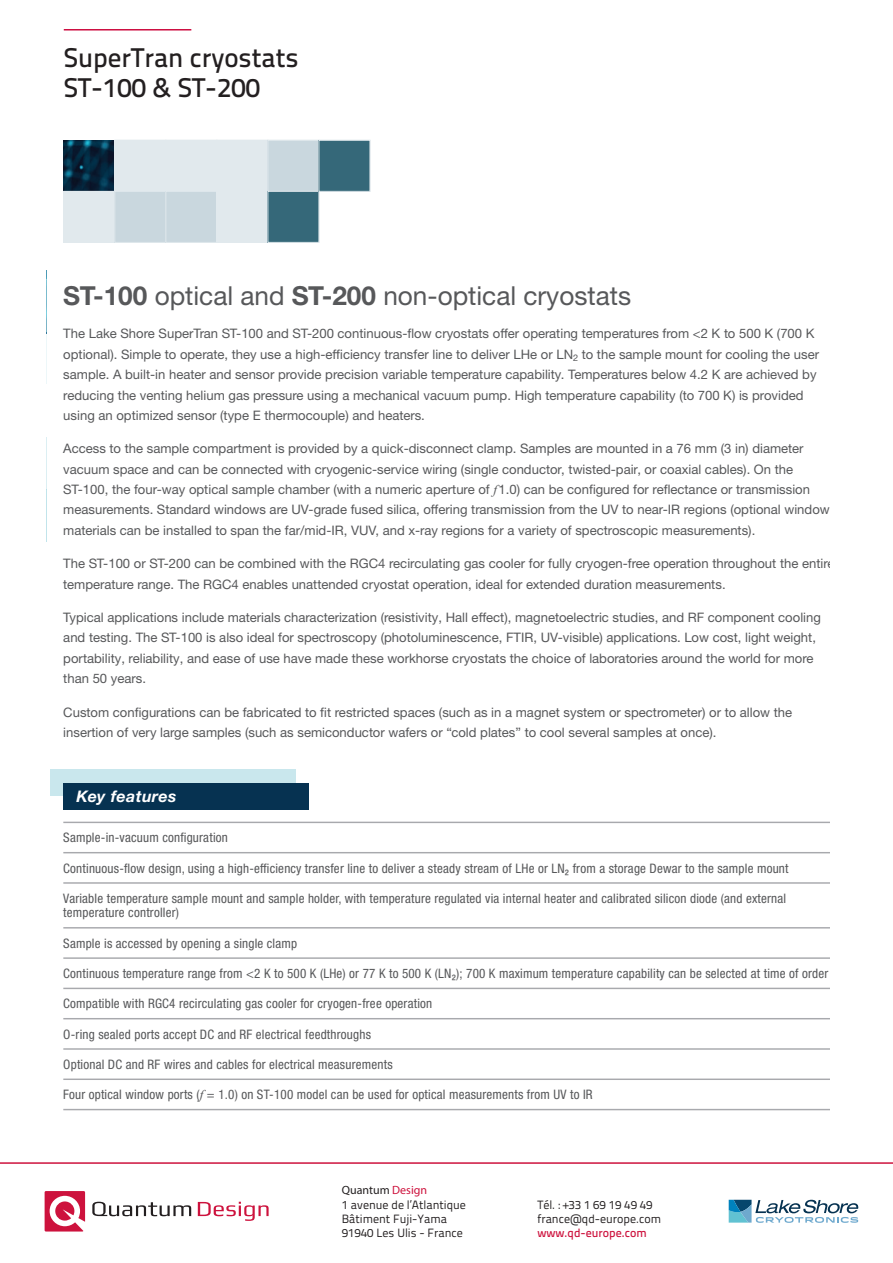
<style>
.page{position:relative;width:893px;height:1263px;background:#fff}
.page>*{position:absolute;margin:0;border:0;box-sizing:border-box;transform-origin:0 0}
.t1{font:500 27px/30px "Titillium Text 22 L";color:#231f20}
.t2{font:26.25px "Helvetica Neue LT Std";color:#57585a}
.t3{font:italic 700 16.05px "Helvetica Neue LTW1 G";letter-spacing:.02em;color:#fff}
.t4{font:13.05px/20.4px "Helvetica Neue LTW1 G";color:#57585a}
.t5{font:condensed 13.05px/14.5px "Helvetica Neue LTW1 G";letter-spacing:.015em;color:#57585a}
.t6{font:12px/14.4px "Titillium Text 22 L";color:#231f20}
.t7{font:500 12px "Titillium Text 22 L";color:#231f20}
.t8{font:500 12px "Titillium Text 22 L";color:#cd123d}
.t9{font:12px "Myriad Pro";color:#231f20}
.t10{font:700 condensed 11.7px "Helvetica Neue LTW1 G";color:#231f20}
.s1{font-family:"Helvetica Neue LTW1 G";font-weight:700}
.s2{font-family:"Times New Roman";font-style:italic}
.s3{font-family:"Times New Roman";font-style:italic;font-stretch:normal}
.s4{color:#cd123d}
.s5{font-weight:700;color:#356879}
</style>
<div class="page">
<svg style="left:45px;top:1191px;width:40px;height:40px"></svg>
<svg style="left:92px;top:1202px;width:99px;height:14px"></svg>
<svg style="left:198px;top:1202px;width:71px;height:19px"></svg>
<hr style="left:0;top:1162px;width:893px;height:2px;background:#cd123d">
<svg style="left:729px;top:1200px;width:130px;height:23px"></svg>
<hr style="left:64px;top:29px;width:127px;height:2px;background:#cd0d40">
<div style="left:50px;top:770px;width:246px;height:26px;background:#c9e7ed"></div>
<div style="left:63px;top:783px;width:246px;height:26px;background:#063251"></div>
<hr style="left:63px;top:822px;width:766px;height:1px;background:#a8a9ad">
<hr style="left:63px;top:852px;width:766px;height:1px;background:#a8a9ad">
<hr style="left:63px;top:882px;width:766px;height:2px;background:#a8a9ad">
<hr style="left:63px;top:927px;width:766px;height:1px;background:#a8a9ad">
<hr style="left:63px;top:957px;width:766px;height:2px;background:#a8a9ad">
<hr style="left:63px;top:988px;width:766px;height:1px;background:#a8a9ad">
<hr style="left:63px;top:1018px;width:766px;height:1px;background:#a8a9ad">
<hr style="left:63px;top:1048px;width:766px;height:2px;background:#a8a9ad">
<hr style="left:63px;top:1078px;width:766px;height:2px;background:#a8a9ad">
<hr style="left:63px;top:1109px;width:766px;height:1px;background:#a8a9ad">
<img style="left:64px;top:140px;width:50px;height:51px">
<div style="left:64px;top:191px;width:51px;height:51px;background:#e1e9ed"></div>
<div style="left:63px;top:191px;width:52px;height:52px;border:1px solid #e1e9ed"></div>
<div style="left:115px;top:140px;width:51px;height:51px;background:#e1e9ed"></div>
<div style="left:114px;top:140px;width:52px;height:52px;border:1px solid #e1e9ed"></div>
<div style="left:115px;top:191px;width:51px;height:51px;background:#c9d7de"></div>
<div style="left:114px;top:191px;width:52px;height:52px;border:1px solid #e1e9ed"></div>
<div style="left:166px;top:140px;width:51px;height:51px;background:#e1e9ed"></div>
<div style="left:166px;top:191px;width:51px;height:51px;background:#c9d7de"></div>
<div style="left:165px;top:191px;width:52px;height:52px;border:1px solid #e1e9ed"></div>
<div style="left:217px;top:140px;width:51px;height:51px;background:#e1e9ed"></div>
<div style="left:217px;top:191px;width:51px;height:51px;background:#e1e9ed"></div>
<div style="left:216px;top:191px;width:52px;height:52px;border:1px solid #e1e9ed"></div>
<div style="left:268px;top:140px;width:51px;height:51px;background:#c9d7de"></div>
<div style="left:267px;top:140px;width:52px;height:52px;border:1px solid #e1e9ed"></div>
<div style="left:268px;top:191px;width:51px;height:51px;background:#356879"></div>
<div style="left:267px;top:191px;width:52px;height:52px;border:1px solid #e1e9ed"></div>
<div style="left:319px;top:140px;width:51px;height:51px;background:#356879"></div>
<div style="left:319px;top:140px;width:51px;height:52px;border:1px solid #e1e9ed"></div>
<h1 class="t1" style="left:64px;top:41px;width:236px">SuperTran cryostats<br>ST-100 &amp; ST-200</h1>
<h2 class="t2" style="left:63px;top:280px;width:569px"><span class="s1">ST-100</span> optical and <span class="s1">ST-200</span> non‑optical cryostats</h2>
<p class="t4" style="left:63px;top:323px;width:757px">The Lake Shore SuperTran ST-100 and ST-200 continuous-flow cryostats offer operating temperatures from &lt;2 K to 500 K (700 K optional). Simple to operate, they use a high-efficiency transfer line to deliver LHe or LN<sub>2</sub> to the sample mount for cooling the user sample. A built-in heater and sensor provide precision variable temperature capability. Temperatures below 4.2 K are achieved by reducing the venting helium gas pressure using a mechanical vacuum pump. High temperature capability (to 700 K) is provided using an optimized sensor (type E thermocouple) and heaters.</p>
<p class="t4" style="left:63px;top:438px;width:768px">Access to the sample compartment is provided by a quick-disconnect clamp. Samples are mounted in a 76 mm (3 in) diameter vacuum space and can be connected with cryogenic-service wiring (single conductor, twisted-pair, or coaxial cables). On the ST-100, the four-way optical sample chamber (with a numeric aperture of <span class="s2">f</span> 1.0) can be configured for reflectance or transmission measurements. Standard windows are UV-grade fused silica, offering transmission from the UV to near-IR regions (optional window materials can be installed to span the far/mid-IR, VUV, and x-ray regions for a variety of spectroscopic measurements).</p>
<p class="t4" style="left:63px;top:553px;width:773px">The ST-100 or ST-200 can be combined with the RGC4 recirculating gas cooler for fully cryogen-free operation throughout the entire temperature range. The RGC4 enables unattended cryostat operation, ideal for extended duration measurements.</p>
<p class="t4" style="left:63px;top:607px;width:759px">Typical applications include materials characterization (resistivity, Hall effect), magnetoelectric studies, and RF component cooling and testing. The ST-100 is also ideal for spectroscopy (photoluminescence, FTIR, UV-visible) applications. Low cost, light weight, portability, reliability, and ease of use have made these workhorse cryostats the choice of laboratories around the world for more than 50 years.</p>
<p class="t4" style="left:63px;top:702px;width:730px">Custom configurations can be fabricated to fit restricted spaces (such as in a magnet system or spectrometer) or to allow the insertion of very large samples (such as semiconductor wafers or “cold plates” to cool several samples at once).</p>
<p class="t3" style="left:76px;top:786px;width:101px">Key features</p>
<p class="t5" style="left:63px;top:830px;width:166px">Sample-in-vacuum configuration</p>
<p class="t5" style="left:63px;top:861px;width:727px">Continuous-flow design, using a high-efficiency transfer line to deliver a steady stream of LHe or LN₂ from a storage Dewar to the sample mount</p>
<p class="t5" style="left:63px;top:891px;width:724px">Variable temperature sample mount and sample holder, with temperature regulated via internal heater and calibrated silicon diode (and external temperature controller)</p>
<p class="t5" style="left:63px;top:936px;width:235px">Sample is accessed by opening a single clamp</p>
<p class="t5" style="left:63px;top:966px;width:767px">Continuous temperature range from &lt;2 K to 500 K (LHe) or 77 K to 500 K (LN₂); 700 K maximum temperature capability can be selected at time of order</p>
<p class="t5" style="left:63px;top:996px;width:370px">Compatible with RGC4 recirculating gas cooler for cryogen-free operation</p>
<p class="t5" style="left:63px;top:1027px;width:309px">O-ring sealed ports accept DC and RF electrical feedthroughs</p>
<p class="t5" style="left:63px;top:1057px;width:331px">Optional DC and RF wires and cables for electrical measurements</p>
<p class="t5" style="left:63px;top:1087px;width:531px">Four optical window ports (<span class="s3">f</span> = 1.0) on ST-100 model can be used for optical measurements from UV to IR</p>
<p class="t9" style="left:342px;top:1183px;width:87px">Quantum <span class="s4">Design</span></p>
<p class="t6" style="left:342px;top:1196px;width:126px">1 avenue de l’Atlantique<br>Bâtiment Fuji-Yama<br>91940 Les Ulis - France</p>
<p class="t6" style="left:537px;top:1196px;width:125px">Tél. : +33 1 69 19 49 49 france@qd-europe.com</p>
<p class="t10" style="left:402px;top:1211px;width:18px">p. 2</p>
<p class="t7" style="left:410px;top:1220px;width:244px">Find your local contact at <span class="s5">www.qd-europe.com</span></p>
<p class="t8" style="left:537px;top:1224px;width:111px">www.qd-europe.com</p>
</div>
